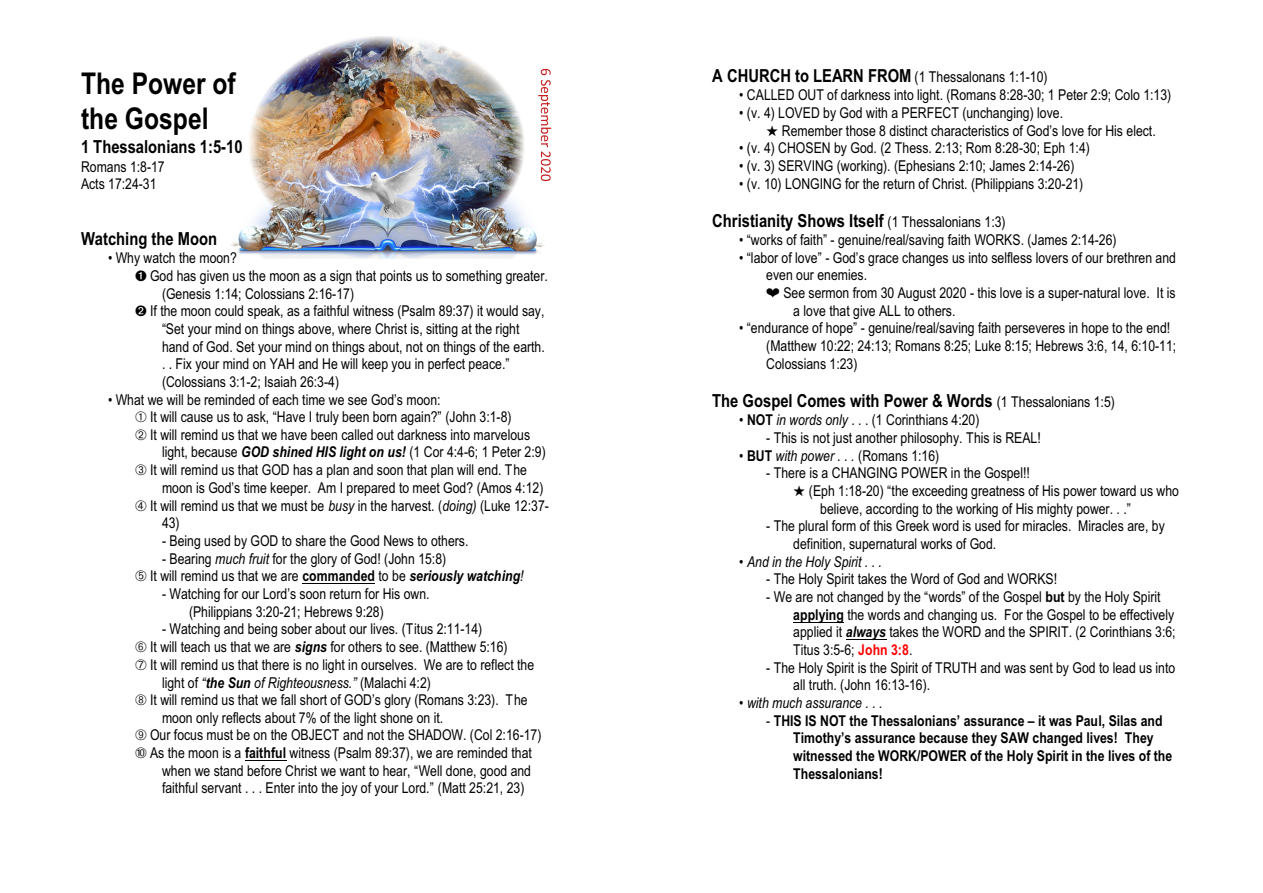
<style>
.page{position:relative;width:1263px;height:893px;background:#fff}
.page>*{position:absolute;margin:0;border:0;box-sizing:border-box;transform-origin:0 0}
.t1{font:700 30px/35.7px "Arial Narrow";letter-spacing:.005em;color:#000}
.t2{font:700 18px "Arial Narrow";color:#000}
.t3{font:15px/17.7px "Arial Narrow";color:#000}
.t4{font:700 15px/17.7px "Arial Narrow";color:#000}
.t5{font:italic 15px "Arial Narrow";color:#000}
.s1{font-weight:700;font-style:italic}
.s2{font-style:italic}
.s3{font-weight:700}
.s4{font-weight:700;font-size:18px}
.s5{font-weight:400;font-size:15px}
.s6{font-style:normal}
.s7{font-weight:700;color:#f00}
.s8{font-weight:400}
</style>
<div class="page">
<img style="left:231px;top:36px;width:313px;height:222px">
<svg style="left:538px;top:69px;width:13px;height:112px"></svg>
<hr style="left:302px;top:583px;width:73px;height:1px;background:#000">
<hr style="left:245px;top:760px;width:41px;height:1px;background:#000">
<hr style="left:793px;top:622px;width:51px;height:1px;background:#000">
<hr style="left:846px;top:639px;width:40px;height:1px;background:#000">
<h1 class="t1" style="left:81px;top:68px;width:156px">The Power of the Gospel</h1>
<p class="t2" style="left:81px;top:140px;width:163px">1 Thessalonians 1:5-10</p>
<p class="t3" style="left:81px;top:159px;width:85px">Romans 1:8-17<br>Acts 17:24-31</p>
<p class="t2" style="left:81px;top:232px;width:138px">Watching the Moon</p>
<p class="t3" style="left:108px;top:251px;width:130px">• Why watch the moon?</p>
<p class="t3" style="left:150px;top:268px;width:399px">God has given us the moon as a sign that points us to something greater.</p>
<p class="t3" style="left:162px;top:286px;width:194px">(Genesis 1:14; Colossians 2:16-17)</p>
<p class="t3" style="left:150px;top:304px;width:396px">If the moon could speak, as a faithful witness (Psalm 89:37) it would say,</p>
<p class="t3" style="left:162px;top:321px;width:359px">“Set your mind on things above, where Christ is, sitting at the right</p>
<p class="t3" style="left:162px;top:339px;width:384px">hand of God. Set your mind on things about, not on things of the earth.</p>
<p class="t3" style="left:162px;top:357px;width:349px">. . Fix your mind on YAH and He will keep you in perfect peace.”</p>
<p class="t3" style="left:162px;top:374px;width:179px">(Colossians 3:1-2; Isaiah 26:3-4)</p>
<p class="t3" style="left:108px;top:392px;width:334px">• What we will be reminded of each time we see God’s moon:</p>
<p class="t3" style="left:150px;top:409px;width:363px">It will cause us to ask, “Have I truly been born again?” (John 3:1-8)</p>
<p class="t3" style="left:150px;top:427px;width:381px">It will remind us that we have been called out darkness into marvelous</p>
<p class="t3" style="left:162px;top:445px;width:385px">light, because <span class="s1">GOD shined HIS light on us!</span> (1 Cor 4:4-6; 1 Peter 2:9)</p>
<p class="t3" style="left:150px;top:462px;width:378px">It will remind us that GOD has a plan and soon that plan will end. The</p>
<p class="t3" style="left:162px;top:480px;width:383px">moon is God’s time keeper. Am I prepared to meet God? (Amos 4:12)</p>
<p class="t3" style="left:150px;top:498px;width:400px">It will remind us that we must be <span class="s2">busy</span> in the harvest. (<span class="s2">doing)</span> (Luke 12:37-</p>
<p class="t3" style="left:162px;top:515px;width:19px">43)</p>
<p class="t3" style="left:162px;top:533px;width:308px">- Being used by GOD to share the Good News to others.</p>
<p class="t3" style="left:150px;top:551px;width:375px;text-indent:12px">- Bearing <span class="s2">much fruit</span> for the glory of God! (John 15:8)<br>It will remind us that we are <span class="s3">commanded</span> to be <span class="s1">seriously watching</span><span class="s2">!</span></p>
<p class="t3" style="left:189px;top:586px;width:242px;text-indent:-27px">- Watching for our Lord’s soon return for His own. (Philippians 3:20-21; Hebrews 9:28)</p>
<p class="t3" style="left:150px;top:622px;width:359px;text-indent:12px">- Watching and being sober about our lives. (Titus 2:11-14)<br>It will teach us that we are <span class="s1">signs</span> for others to see. (Matthew 5:16)</p>
<p class="t3" style="left:135px;top:657px;width:401px">➔ It will remind us that there is no light in ourselves. We are to reflect the</p>
<p class="t3" style="left:162px;top:675px;width:270px">light of <span class="s2">“</span><span class="s1">the Sun</span> <span class="s2">of Righteousness.”</span> (Malachi 4:2)</p>
<p class="t3" style="left:150px;top:692px;width:379px">It will remind us that we fall short of GOD’s glory (Romans 3:23). The</p>
<p class="t3" style="left:162px;top:710px;width:283px">moon only reflects about 7% of the light shone on it.</p>
<p class="t3" style="left:150px;top:728px;width:393px">Our focus must be on the OBJECT and not the SHADOW. (Col 2:16-17)</p>
<p class="t3" style="left:150px;top:745px;width:383px">As the moon is a <span class="s3">faithful</span> witness (Psalm 89:37), we are reminded that</p>
<p class="t3" style="left:162px;top:763px;width:371px">when we stand before Christ we want to hear, “Well done, good and</p>
<p class="t3" style="left:162px;top:781px;width:364px">faithful servant . . . Enter into the joy of your Lord.” (Matt 25:21, 23)</p>
<p class="t3" style="left:712px;top:69px;width:337px"><span class="s4">A CHURCH to LEARN FROM</span> (1 Thessalonans 1:1-10)</p>
<p class="t3" style="left:739px;top:88px;width:433px">• CALLED OUT of darkness into light. (Romans 8:28-30; 1 Peter 2:9; Colo 1:13)</p>
<p class="t3" style="left:782px;top:105px;width:375px;text-indent:-43px">• (v. 4) LOVED by God with a PERFECT (unchanging) love.<br>Remember those 8 distinct characteristics of God’s love for His elect.</p>
<p class="t3" style="left:739px;top:141px;width:352px">• (v. 4) CHOSEN by God. (2 Thess. 2:13; Rom 8:28-30; Eph 1:4)</p>
<p class="t3" style="left:739px;top:158px;width:337px">• (v. 3) SERVING (working). (Ephesians 2:10; James 2:14-26)</p>
<p class="t3" style="left:739px;top:176px;width:346px">• (v. 10) LONGING for the return of Christ. (Philippians 3:20-21)</p>
<p class="t2" style="left:712px;top:214px;width:295px">Christianity Shows Itself <span class="s5">(1 Thessalonians 1:3)</span></p>
<p class="t3" style="left:739px;top:232px;width:379px">• “works of faith” - genuine/real/saving faith WORKS. (James 2:14-26)</p>
<p class="t3" style="left:766px;top:250px;width:411px;text-indent:-27px">• “labor of love” - God’s grace changes us into selfless lovers of our brethren and even our enemies.</p>
<p class="t3" style="left:793px;top:285px;width:384px;text-indent:-10px">See sermon from 30 August 2020 - this love is a super-natural love. It is a love that give ALL to others.</p>
<p class="t3" style="left:766px;top:321px;width:411px;text-indent:-27px">• “endurance of hope” - genuine/real/saving faith perseveres in hope to the end! (Matthew 10:22; 24:13; Romans 8:25; Luke 8:15; Hebrews 3:6, 14, 6:10-11;<br>Colossians 1:23)</p>
<p class="t2" style="left:712px;top:394px;width:404px">The Gospel Comes with Power &amp; Words <span class="s5">(1 Thessalonians 1:5)</span></p>
<p class="t3" style="left:739px;top:413px;width:242px">• <span class="s3">NOT</span> <span class="s2">in words only</span> . . . (1 Corinthians 4:20)</p>
<p class="t3" style="left:766px;top:430px;width:276px">- This is not just another philosophy. This is REAL!</p>
<p class="t3" style="left:739px;top:448px;width:201px">• <span class="s3">BUT</span> <span class="s2">with power . . .</span> (Romans 1:16)</p>
<p class="t3" style="left:766px;top:466px;width:265px">- There is a CHANGING POWER in the Gospel!!</p>
<p class="t3" style="left:809px;top:483px;width:372px">(Eph 1:18-20) “the exceeding greatness of His power toward us who</p>
<p class="t3" style="left:820px;top:501px;width:312px">believe, according to the working of His mighty power. . .”</p>
<p class="t3" style="left:793px;top:518px;width:373px;text-indent:-27px">- The plural form of this Greek word is used for miracles. Miracles are, by definition, supernatural works of God.</p>
<p class="t5" style="left:739px;top:556px;width:144px"><span class="s6">•</span> And in the Holy Spirit . . .</p>
<p class="t3" style="left:766px;top:572px;width:292px">- The Holy Spirit takes the Word of God and WORKS!</p>
<p class="t3" style="left:793px;top:589px;width:384px;text-indent:-27px">- We are not changed by the “words” of the Gospel <span class="s3">but</span> by the Holy Spirit <span class="s3">applying</span> the words and changing us. For the Gospel to be effectively applied it <span class="s1">always</span> takes the WORD and the SPIRIT. (2 Corinthians 3:6; Titus 3:5-6; <span class="s7">John 3:8</span>.</p>
<p class="t3" style="left:793px;top:660px;width:383px;text-indent:-27px">- The Holy Spirit is the Spirit of TRUTH and was sent by God to lead us into all truth. (John 16:13-16).</p>
<p class="t5" style="left:739px;top:697px;width:145px"><span class="s6">•</span> with much assurance . . .</p>
<p class="t4" style="left:793px;top:713px;width:381px;text-indent:-27px"><span class="s8">-</span> THIS IS NOT the Thessalonians’ assurance – it was Paul, Silas and Timothy’s assurance because they SAW changed lives! They witnessed the WORK/POWER of the Holy Spirit in the lives of the Thessalonians!</p>
</div>
